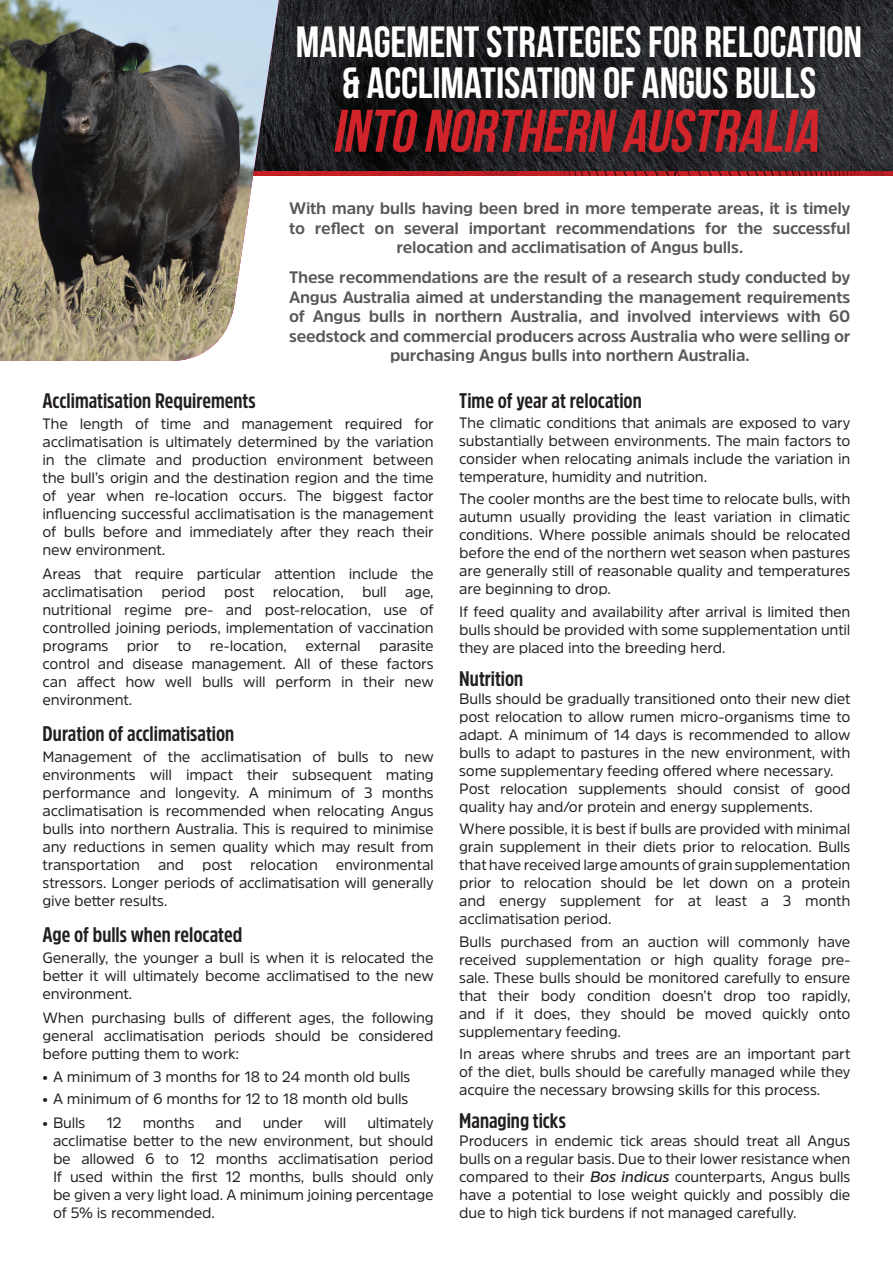
<style>
.page{position:relative;width:893px;height:1263px;background:#fff}
.page>*{position:absolute;margin:0;border:0;box-sizing:border-box;transform-origin:0 0}
.Heading_BLACK{font:italic 700 60px "Bebas Neue";color:#d1232a}
.Heading_BLACK-2{font:700 43.65px "Bebas Neue";letter-spacing:-.005em;color:#fff}
.t1{font:700 21px "Amsi Pro Cond";color:#231f20}
.t2{font:700 16.5px/19.5px "Amsi Pro";letter-spacing:-.015em;color:#57585a;text-align:center}
.t3{font:15px/18px "Amsi Pro";letter-spacing:-.015em;color:#231f20;text-align:justify}
.s1{font-weight:600;font-style:italic}
</style>
<div class="page">
<img style="left:281px;top:171px;width:612px;height:4px">
<img style="left:281px;top:0;width:612px;height:171px">
<img style="left:0;top:0;width:279px;height:361px">
<p class="Heading_BLACK-2" style="left:296px;top:18px;width:568px">MANAGEMENT STRATEGIES FOR RELOCATION</p>
<p class="Heading_BLACK-2" style="left:342px;top:59px;width:476px">&amp; ACCLIMATISATION OF ANGUS BULLS</p>
<p class="Heading_BLACK" style="left:332px;top:98px;width:499px">INTO NORTHERN AUSTRALIA</p>
<p class="t2" style="left:289px;top:199px;width:563px">With many bulls having been bred in more temperate areas, it is timely to reflect on several important recommendations for the successful relocation and acclimatisation of Angus bulls.</p>
<p class="t2" style="left:289px;top:268px;width:563px">These recommendations are the result of a research study conducted by Angus Australia aimed at understanding the management requirements of Angus bulls in northern Australia, and involved interviews with 60 seedstock and commercial producers across Australia who were selling or purchasing Angus bulls into northern Australia.</p>
<p class="t1" style="left:459px;top:386px;width:184px">Time of year at relocation</p>
<p class="t3" style="left:459px;top:413px;width:393px">The climatic conditions that animals are exposed to vary substantially between environments. The main factors to consider when relocating animals include the variation in temperature, humidity and nutrition.</p>
<p class="t3" style="left:459px;top:490px;width:393px">The cooler months are the best time to relocate bulls, with autumn usually providing the least variation in climatic conditions. Where possible animals should be relocated before the end of the northern wet season when pastures are generally still of reasonable quality and temperatures are beginning to drop.</p>
<p class="t3" style="left:459px;top:602px;width:393px">If feed quality and availability after arrival is limited then bulls should be provided with some supplementation until they are placed into the breeding herd.</p>
<p class="t1" style="left:459px;top:664px;width:66px">Nutrition</p>
<p class="t3" style="left:459px;top:689px;width:393px">Bulls should be gradually transitioned onto their new diet post relocation to allow rumen micro-organisms time to adapt. A minimum of 14 days is recommended to allow bulls to adapt to pastures in the new environment, with some supplementary feeding offered where necessary.</p>
<p class="t3" style="left:459px;top:779px;width:393px">Post relocation supplements should consist of good quality hay and/or protein and energy supplements.</p>
<p class="t3" style="left:459px;top:820px;width:393px">Where possible, it is best if bulls are provided with minimal grain supplement in their diets prior to relocation. Bulls that have received large amounts of grain supplementation prior to relocation should be let down on a protein and energy supplement for at least a 3 month acclimatisation period.</p>
<p class="t3" style="left:459px;top:932px;width:393px">Bulls purchased from an auction will commonly have received supplementation or high quality forage pre&shy;sale. These bulls should be monitored carefully to ensure that their body condition doesn’t drop too rapidly, and if it does, they should be moved quickly onto supplementary feeding.</p>
<p class="t3" style="left:459px;top:1045px;width:393px">In areas where shrubs and trees are an important part of the diet, bulls should be carefully managed while they acquire the necessary browsing skills for this process.</p>
<p class="t1" style="left:459px;top:1106px;width:108px">Managing ticks</p>
<p class="t3" style="left:459px;top:1132px;width:393px">Producers in endemic tick areas should treat all Angus bulls on a regular basis. Due to their lower resistance when compared to their <span class="s1">Bos indicus</span> counterparts, Angus bulls have a potential to lose weight quickly and possibly die due to high tick burdens if not managed carefully.</p>
<p class="t1" style="left:43px;top:386px;width:215px">Acclimatisation Requirements</p>
<p class="t3" style="left:43px;top:415px;width:393px">The length of time and management required for acclimatisation is ultimately determined by the variation in the climate and production environment between the bull’s origin and the destination region and the time of year when re-location occurs. The biggest factor influencing successful acclimatisation is the management of bulls before and immediately after they reach their new environment.</p>
<p class="t3" style="left:43px;top:565px;width:393px">Areas that require particular attention include the acclimatisation period post relocation, bull age, nutritional regime pre- and post-relocation, use of controlled joining periods, implementation of vaccination programs prior to re-location, external parasite control and disease management. All of these factors can affect how well bulls will perform in their new environment.</p>
<p class="t1" style="left:43px;top:719px;width:193px">Duration of acclimatisation</p>
<p class="t3" style="left:43px;top:748px;width:393px">Management of the acclimatisation of bulls to new environments will impact their subsequent mating performance and longevity. A minimum of 3 months acclimatisation is recommended when relocating Angus bulls into northern Australia. This is required to minimise any reductions in semen quality which may result from transportation and post relocation environmental stressors. Longer periods of acclimatisation will generally give better results.</p>
<p class="t1" style="left:43px;top:920px;width:201px">Age of bulls when relocated</p>
<p class="t3" style="left:43px;top:949px;width:393px">Generally, the younger a bull is when it is relocated the better it will ultimately become acclimatised to the new environment.</p>
<p class="t3" style="left:43px;top:1009px;width:393px">When purchasing bulls of different ages, the following general acclimatisation periods should be considered before putting them to work:</p>
<p class="t3" style="left:43px;top:1067px;width:369px">• A minimum of 3 months for 18 to 24 month old bulls</p>
<p class="t3" style="left:43px;top:1090px;width:367px">• A minimum of 6 months for 12 to 18 month old bulls</p>
<p class="t3" style="left:43px;top:1114px;width:44px">• Bulls</p>
<p class="t3" style="left:106px;top:1114px;width:17px">12</p>
<p class="t3" style="left:143px;top:1114px;width:53px">months</p>
<p class="t3" style="left:215px;top:1114px;width:28px">and</p>
<p class="t3" style="left:263px;top:1114px;width:42px">under</p>
<p class="t3" style="left:324px;top:1114px;width:24px">will</p>
<p class="t3" style="left:53px;top:1114px;width:382px;text-indent:314px">ultimately acclimatise better to the new environment, but should be allowed 6 to 12 months acclimatisation period If used within the first 12 months, bulls should only be given a very light load. A minimum joining percentage of 5% is recommended.</p>
</div>
